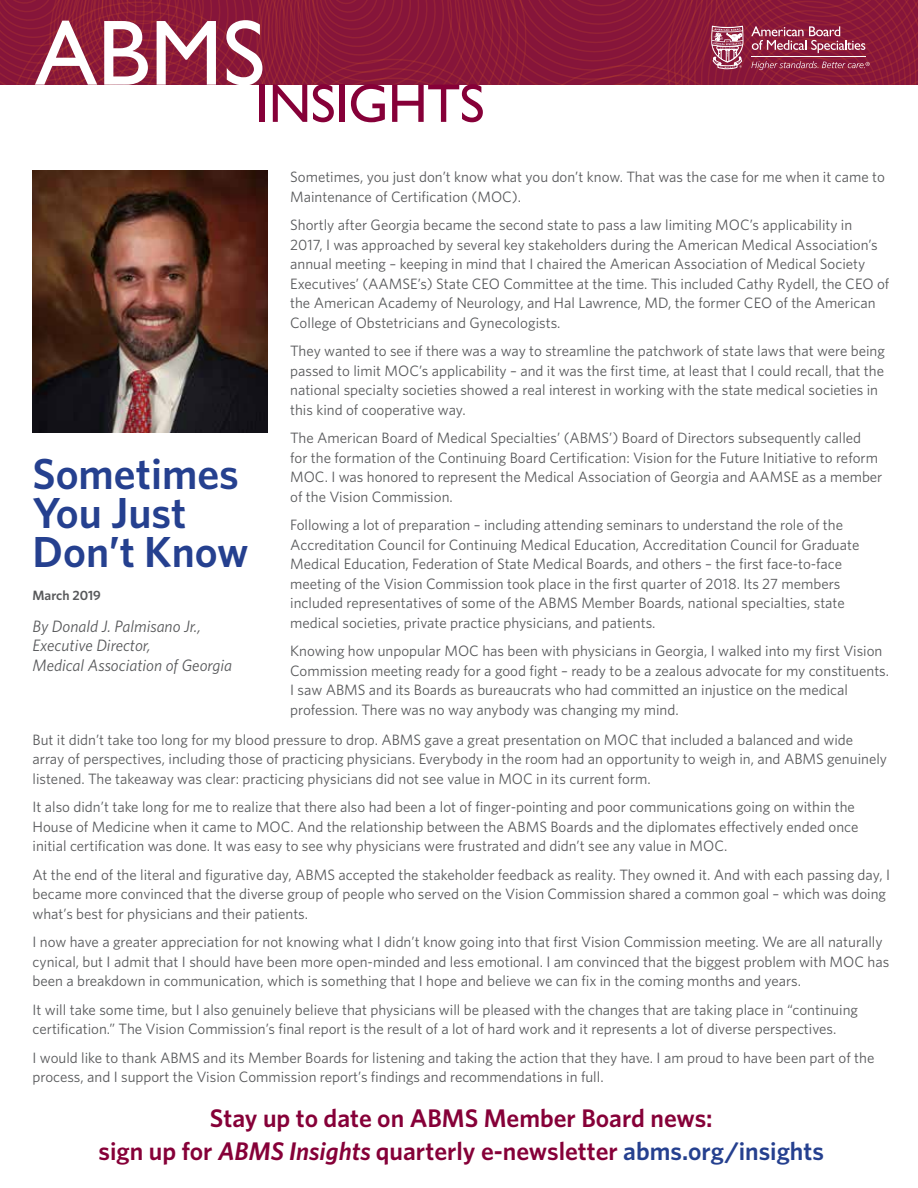
<style>
.page{position:relative;width:918px;height:1188px;background:#fff}
.page>*{position:absolute;margin:0;border:0;box-sizing:border-box;transform-origin:0 0}
.t1{font:54.6px "Gill Sans";letter-spacing:-.01em;color:#860038}
.t2{font:600 43.5px/39px "Whitney";color:#25408f}
.t3{font:600 25.5px/33px "Whitney";color:#860038;text-align:center}
.t4{font:italic 16.5px/19.8px "Whitney";color:#58595b}
.t5{font:15px/19.5px "Whitney";color:#58595b}
.t6{font:600 13.5px "Whitney";color:#58595b}
.s1{font-style:italic}
.s2{color:#25408f}
</style>
<div class="page">
<img style="left:33px;top:170px;width:235px;height:263px">
<svg style="left:0;top:0;width:918px;height:85px;background:#8d1e3c"></svg>
<h1 class="t1" style="left:35px;top:72px;width:451px"><sup>ABMS</sup>INSIGHTS</h1>
<p class="t5" style="left:290px;top:167px;width:596px">Sometimes, you just don’t know what you don’t know. That was the case for me when it came to<br>Maintenance of Certification (MOC).</p>
<p class="t5" style="left:290px;top:215px;width:601px">Shortly after Georgia became the second state to pass a law limiting MOC’s applicability in<br>2017, I was approached by several key stakeholders during the American Medical Association’s annual meeting – keeping in mind that I chaired the American Association of Medical Society Executives’ (AAMSE’s) State CEO Committee at the time. This included Cathy Rydell, the CEO of the American Academy of Neurology, and Hal Lawrence, MD, the former CEO of the American College of Obstetricians and Gynecologists.</p>
<p class="t5" style="left:290px;top:341px;width:596px">They wanted to see if there was a way to streamline the patchwork of state laws that were being passed to limit MOC’s applicability – and it was the first time, at least that I could recall, that the national specialty societies showed a real interest in working with the state medical societies in this kind of cooperative way.</p>
<p class="t5" style="left:290px;top:428px;width:594px">The American Board of Medical Specialties’ (ABMS’) Board of Directors subsequently called<br>for the formation of the Continuing Board Certification: Vision for the Future Initiative to reform MOC. I was honored to represent the Medical Association of Georgia and AAMSE as a member of the Vision Commission.</p>
<p class="t5" style="left:290px;top:515px;width:571px">Following a lot of preparation – including attending seminars to understand the role of the Accreditation Council for Continuing Medical Education, Accreditation Council for Graduate Medical Education, Federation of State Medical Boards, and others – the first face-to-face meeting of the Vision Commission took place in the first quarter of 2018. Its 27 members included representatives of some of the ABMS Member Boards, national specialties, state medical societies, private practice physicians, and patients.</p>
<p class="t5" style="left:290px;top:641px;width:600px">Knowing how unpopular MOC has been with physicians in Georgia, I walked into my first Vision Commission meeting ready for a good fight – ready to be a zealous advocate for my constituents.<br>I saw ABMS and its Boards as bureaucrats who had committed an injustice on the medical profession. There was no way anybody was changing my mind.</p>
<p class="t5" style="left:33px;top:729px;width:856px">But it didn’t take too long for my blood pressure to drop. ABMS gave a great presentation on MOC that included a balanced and wide array of perspectives, including those of practicing physicians. Everybody in the room had an opportunity to weigh in, and ABMS genuinely listened. The takeaway was clear: practicing physicians did not see value in MOC in its current form.</p>
<p class="t5" style="left:33px;top:797px;width:827px">It also didn’t take long for me to realize that there also had been a lot of finger-pointing and poor communications going on within the<br>House of Medicine when it came to MOC. And the relationship between the ABMS Boards and the diplomates effectively ended once initial certification was done. It was easy to see why physicians were frustrated and didn’t see any value in MOC.</p>
<p class="t5" style="left:33px;top:864px;width:859px">At the end of the literal and figurative day, ABMS accepted the stakeholder feedback as reality. They owned it. And with each passing day, I became more convinced that the diverse group of people who served on the Vision Commission shared a common goal – which was doing what’s best for physicians and their patients.</p>
<p class="t5" style="left:33px;top:932px;width:858px">I now have a greater appreciation for not knowing what I didn’t know going into that first Vision Commission meeting. We are all naturally cynical, but I admit that I should have been more open-minded and less emotional. I am convinced that the biggest problem with MOC has been a breakdown in communication, which is something that I hope and believe we can fix in the coming months and years.</p>
<p class="t5" style="left:33px;top:999px;width:827px">It will take some time, but I also genuinely believe that physicians will be pleased with the changes that are taking place in “continuing certification.” The Vision Commission’s final report is the result of a lot of hard work and it represents a lot of diverse perspectives.</p>
<p class="t5" style="left:33px;top:1047px;width:843px">I would like to thank ABMS and its Member Boards for listening and taking the action that they have. I am proud to have been part of the process, and I support the Vision Commission report’s findings and recommendations in full.</p>
<h3 class="t3" style="left:99px;top:1101px;width:727px">Stay up to date on ABMS Member Board news:<br>sign up for <span class="s1">ABMS Insights</span> quarterly e-newsletter <span class="s2">abms.org/insights</span></h3>
<h2 class="t2" style="left:33px;top:453px;width:218px">Sometimes<br>You Just<br>Don’t Know</h2>
<p class="t6" style="left:33px;top:587px;width:70px">March 2019</p>
<p class="t4" style="left:33px;top:616px;width:201px">By Donald J. Palmisano Jr.,<br>Executive Director,<br>Medical Association of Georgia</p>
</div>
